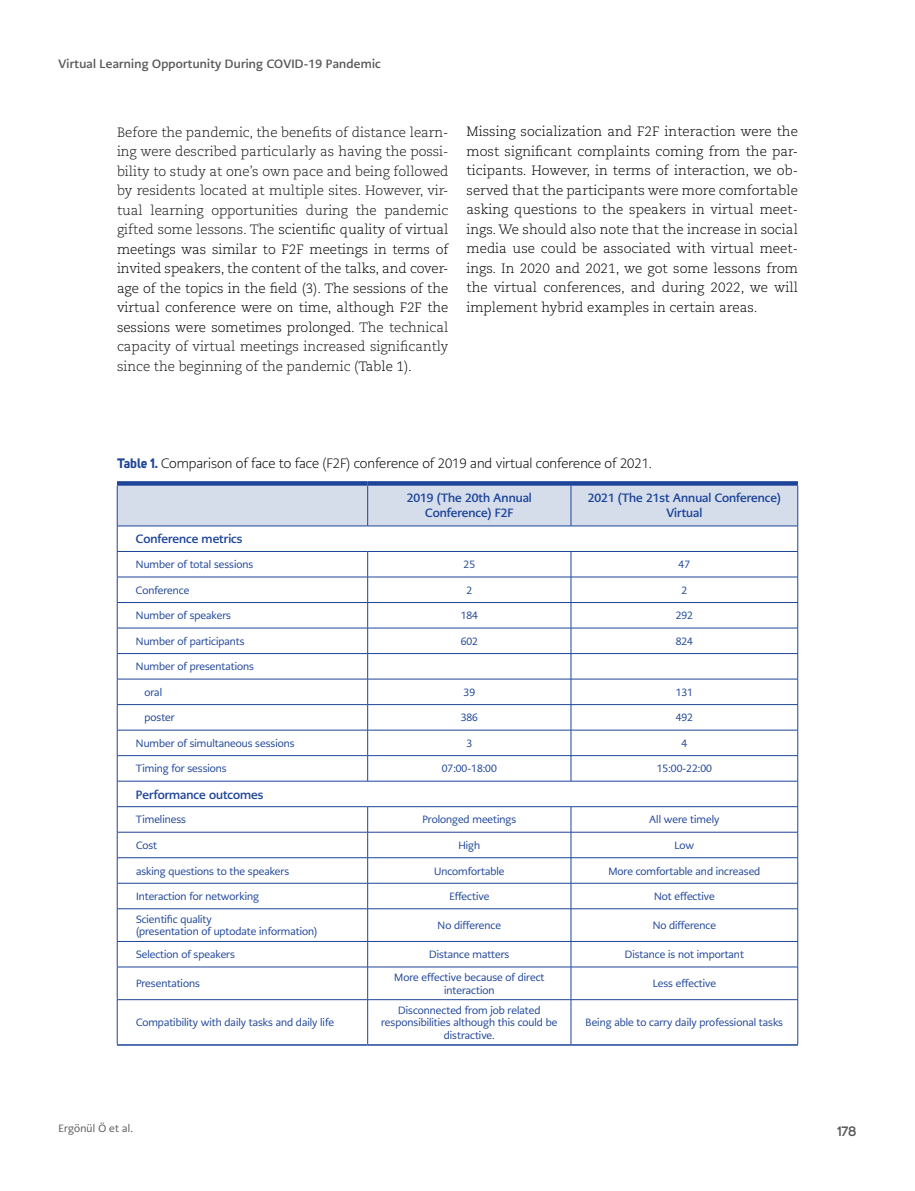
<style>
.page{position:relative;width:915px;height:1191px;background:#fff}
.page>*{position:absolute;margin:0;border:0;box-sizing:border-box;transform-origin:0 0}
.t1{font:300 13.5px/19.5px "Caecilia LT Pro 45";letter-spacing:-.005em;color:#131413;text-align:justify}
.t2{font:300 13.5px/19.5px "Caecilia LT Pro 45";color:#000;text-align:justify}
.t3{font:300 13.5px "PMN Caecilia Sans Head";color:#000}
.t4{font:600 13.5px "Uni Sans";color:#58595b}
.t5{font:700 12px/14.4px "PMN Caecilia Sans Head";color:#1d4498;text-align:center}
.t6{font:700 12px "PMN Caecilia Sans Head";letter-spacing:.02em;color:#58585a}
.t7{font:10.5px/12.6px "PMN Caecilia Sans Head";color:#1d4498;text-align:center}
.t8{font:10.5px "PMN Caecilia Sans Head";letter-spacing:.02em;color:#58585a}
.s1{color:#000}
.s2{font-family:"Uni Sans";font-weight:700;color:#1d4498}
</style>
<div class="page">
<svg style="left:117px;top:481px;width:250px;height:2px"></svg>
<svg style="left:367px;top:481px;width:203px;height:2px"></svg>
<svg style="left:570px;top:481px;width:227px;height:2px"></svg>
<svg style="left:117px;top:483px;width:681px;height:425px"></svg>
<hr style="left:117px;top:908px;width:250px;height:1px;background:#1d4498">
<hr style="left:117px;top:909px;width:1px;height:32px;background:#1d4498">
<hr style="left:367px;top:908px;width:203px;height:1px;background:#1d4498">
<hr style="left:367px;top:909px;width:1px;height:32px;background:#1d4498">
<hr style="left:570px;top:908px;width:227px;height:1px;background:#1d4498">
<hr style="left:570px;top:909px;width:1px;height:32px;background:#1d4498">
<hr style="left:797px;top:909px;width:1px;height:32px;background:#1d4498">
<hr style="left:117px;top:941px;width:250px;height:1px;background:#1d4498">
<svg style="left:117px;top:942px;width:1px;height:24px"></svg>
<hr style="left:367px;top:941px;width:203px;height:1px;background:#1d4498">
<svg style="left:367px;top:941px;width:1px;height:25px"></svg>
<hr style="left:570px;top:941px;width:227px;height:1px;background:#1d4498">
<svg style="left:570px;top:942px;width:1px;height:24px"></svg>
<svg style="left:797px;top:941px;width:1px;height:25px"></svg>
<hr style="left:117px;top:966px;width:250px;height:1px;background:#1d4498">
<hr style="left:117px;top:967px;width:1px;height:32px;background:#1d4498">
<hr style="left:367px;top:966px;width:203px;height:1px;background:#1d4498">
<hr style="left:367px;top:967px;width:1px;height:32px;background:#1d4498">
<hr style="left:570px;top:966px;width:227px;height:1px;background:#1d4498">
<hr style="left:570px;top:967px;width:1px;height:32px;background:#1d4498">
<hr style="left:797px;top:967px;width:1px;height:32px;background:#1d4498">
<hr style="left:117px;top:999px;width:1px;height:45px;background:#1d4498">
<hr style="left:117px;top:999px;width:250px;height:1px;background:#1d4498">
<hr style="left:367px;top:999px;width:203px;height:1px;background:#1d4498">
<hr style="left:570px;top:999px;width:227px;height:1px;background:#1d4498">
<hr style="left:367px;top:999px;width:1px;height:45px;background:#1d4498">
<hr style="left:570px;top:999px;width:1px;height:45px;background:#1d4498">
<hr style="left:797px;top:999px;width:1px;height:45px;background:#1d4498">
<hr style="left:117px;top:1044px;width:250px;height:1px;background:#1d4498">
<hr style="left:367px;top:1044px;width:203px;height:1px;background:#1d4498">
<hr style="left:570px;top:1044px;width:227px;height:1px;background:#1d4498">
<p class="t6" style="left:58px;top:56px;width:323px">Virtual Learning Opportunity During COVID-19 Pandemic</p>
<p class="t1" style="left:117px;top:122px;width:333px">Before the pandemic, the benefits of distance learn&shy;ing were described particularly as having the possi&shy;bility to study at one’s own pace and being followed by residents located at multiple sites. However, vir&shy;tual learning opportunities during the pandemic gifted some lessons. The <span class="s1">scientific quality of virtual meetings was similar to F2F meetings in terms of invited speakers, the content of the talks, and cover&shy;age of the topics in the field (3). The sessions of the virtual conference were on time, although F2F the sessions were sometimes prolonged.</span> The technical capacity of virtual meetings increased significantly since the beginning of the pandemic <span class="s1">(Table 1).</span></p>
<p class="t2" style="left:466px;top:122px;width:333px">Missing socialization and F2F interaction were the most significant complaints coming from the par&shy;ticipants. However, in terms of interaction, we ob&shy;served that the participants were more comfortable asking questions to the speakers in virtual meet&shy;ings. We should also note that the increase in social media use could be associated with virtual meet&shy;ings. In 2020 and 2021, we got some lessons from the virtual conferences, and during 2022, we will implement hybrid examples in certain areas.</p>
<p class="t3" style="left:117px;top:455px;width:536px"><span class="s2">Table 1.</span> Comparison of face to face (F2F) conference of 2019 and virtual conference of 2021.</p>
<p class="t5" style="left:406px;top:490px;width:127px">2019 (The 20th Annual<br>Conference) F2F</p>
<p class="t5" style="left:587px;top:490px;width:194px">2021 (The 21st Annual Conference)<br>Virtual</p>
<p class="t5" style="left:136px;top:532px;width:108px">Conference metrics</p>
<p class="t7" style="left:136px;top:558px;width:119px">Number of total sessions</p>
<p class="t7" style="left:463px;top:558px;width:13px">25</p>
<p class="t7" style="left:678px;top:558px;width:13px">47</p>
<p class="t7" style="left:136px;top:584px;width:55px">Conference</p>
<p class="t7" style="left:466px;top:584px;width:7px">2</p>
<p class="t7" style="left:681px;top:584px;width:7px">2</p>
<p class="t7" style="left:136px;top:609px;width:96px">Number of speakers</p>
<p class="t7" style="left:460px;top:609px;width:19px">184</p>
<p class="t7" style="left:675px;top:609px;width:19px">292</p>
<p class="t7" style="left:136px;top:635px;width:110px">Number of participants</p>
<p class="t7" style="left:460px;top:635px;width:19px">602</p>
<p class="t7" style="left:675px;top:635px;width:19px">824</p>
<p class="t7" style="left:136px;top:660px;width:120px">Number of presentations</p>
<p class="t7" style="left:144px;top:686px;width:19px">oral</p>
<p class="t7" style="left:463px;top:686px;width:13px">39</p>
<p class="t7" style="left:675px;top:686px;width:19px">131</p>
<p class="t7" style="left:144px;top:711px;width:32px">poster</p>
<p class="t7" style="left:460px;top:711px;width:19px">386</p>
<p class="t7" style="left:675px;top:711px;width:19px">492</p>
<p class="t7" style="left:136px;top:737px;width:160px">Number of simultaneous sessions</p>
<p class="t7" style="left:466px;top:737px;width:7px">3</p>
<p class="t7" style="left:681px;top:737px;width:7px">4</p>
<p class="t7" style="left:136px;top:762px;width:92px">Timing for sessions</p>
<p class="t7" style="left:441px;top:762px;width:56px">07:00-18:00</p>
<p class="t7" style="left:656px;top:762px;width:56px">15:00-22:00</p>
<p class="t5" style="left:136px;top:787px;width:129px">Performance outcomes</p>
<p class="t7" style="left:136px;top:813px;width:52px">Timeliness</p>
<p class="t7" style="left:422px;top:813px;width:95px">Prolonged meetings</p>
<p class="t7" style="left:649px;top:813px;width:72px">All were timely</p>
<p class="t7" style="left:136px;top:839px;width:23px">Cost</p>
<p class="t7" style="left:458px;top:839px;width:23px">High</p>
<p class="t7" style="left:674px;top:839px;width:21px">Low</p>
<p class="t7" style="left:136px;top:864px;width:155px">asking questions to the speakers</p>
<p class="t7" style="left:434px;top:864px;width:72px">Uncomfortable</p>
<p class="t7" style="left:608px;top:864px;width:153px">More comfortable and increased</p>
<p class="t7" style="left:136px;top:890px;width:124px">Interaction for networking</p>
<p class="t7" style="left:449px;top:890px;width:41px">Effective</p>
<p class="t7" style="left:653px;top:890px;width:62px">Not effective</p>
<p class="t7" style="left:136px;top:912px;width:183px;text-align:left">Scientific quality<br>(presentation of uptodate information)</p>
<p class="t7" style="left:437px;top:919px;width:65px">No difference</p>
<p class="t7" style="left:652px;top:919px;width:65px">No difference</p>
<p class="t7" style="left:136px;top:948px;width:100px">Selection of speakers</p>
<p class="t7" style="left:429px;top:948px;width:82px">Distance matters</p>
<p class="t7" style="left:624px;top:948px;width:120px">Distance is not important</p>
<p class="t7" style="left:136px;top:977px;width:65px">Presentations</p>
<p class="t7" style="left:394px;top:971px;width:152px">More effective because of direct interaction</p>
<p class="t7" style="left:652px;top:977px;width:65px">Less effective</p>
<p class="t7" style="left:136px;top:1016px;width:199px">Compatibility with daily tasks and daily life</p>
<p class="t7" style="left:381px;top:1003px;width:178px">Disconnected from job related responsibilities although this could be distractive.</p>
<p class="t7" style="left:585px;top:1016px;width:199px">Being able to carry daily professional tasks</p>
<p class="t8" style="left:58px;top:1121px;width:76px">Ergönül Ö et al.</p>
<p class="t4" style="left:836px;top:1123px;width:21px">178</p>
</div>
